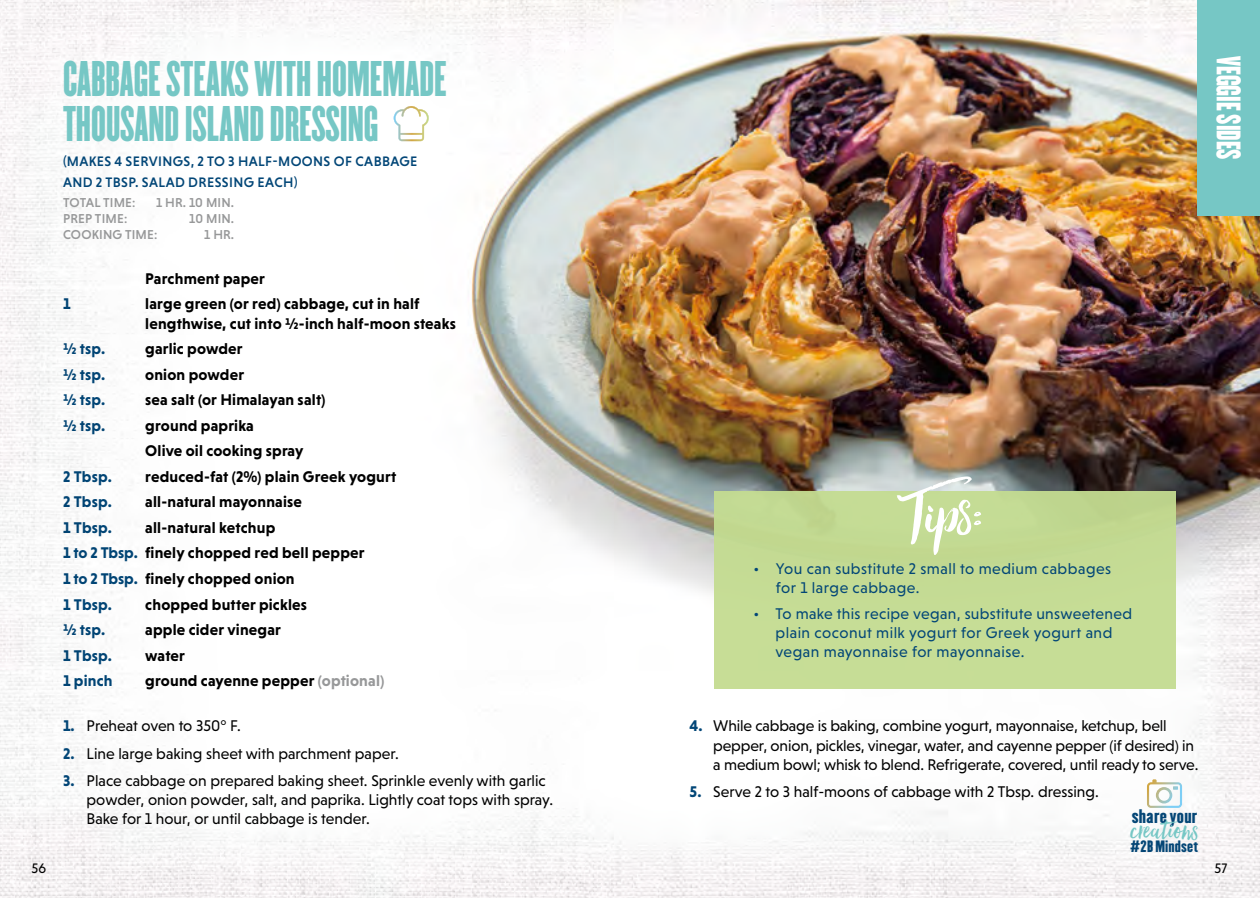
<style>
.page{position:relative;width:1260px;height:898px;background:#fff}
.page>*{position:absolute;margin:0;border:0;box-sizing:border-box;transform-origin:0 0}
.t1{font:87.5px "Hello Beautiful Alternates";color:#fff}
.t2{font:43.75px/45.5px "Champion HTF Featherweight";color:#76c7c5}
.t3{font:35px "Hello Beautiful";color:#76c7c5}
.t4{font:29.75px "Champion HTF Welterweight";color:#fff;scale:.71 1}
.t5{font:17.15px "Champion HTF Lightweight";letter-spacing:.025em;color:#044676}
.t6{font:15.75px/19.2px "Niveau Grotesk";letter-spacing:-.005em;color:#000}
.t7{font:700 15.75px/25.6px "Niveau Grotesk";letter-spacing:.01em;color:#000}
.t8{font:15.75px/19.2px "Niveau Grotesk";letter-spacing:.03em;color:#024677}
.t9{font:700 15.75px "Niveau Grotesk";letter-spacing:.01em;color:#024677}
.t10{font:14.35px "Champion HTF Lightweight";letter-spacing:.015em;color:#044676}
.t11{font:500 14px/21px "Niveau Grotesk";letter-spacing:.03em;color:#024677}
.t12{font:14px "Niveau Grotesk";color:#000}
.t13{font:500 13.12px "Niveau Grotesk";letter-spacing:.015em;color:#979899}
.s1{color:#024677}
.s2{color:#979899}
.s3{font-weight:700;color:#024677}
.s4{font-family:"Hello Beautiful"}
</style>
<div class="page">
<img style="left:0;top:0;width:614px;height:898px">
<img style="left:614px;top:0;width:646px;height:898px">
<svg style="left:394px;top:106px;width:35px;height:35px"></svg>
<div style="left:714px;top:491px;width:462px;height:198px;background:#c4dc91"></div>
<svg style="left:1147px;top:779px;width:35px;height:29px"></svg>
<div style="left:1197px;top:0;width:63px;height:216px;background:#76c7c5"></div>
<h2 class="t2" style="left:63px;top:58px;width:385px">CABBAGE STEAKS WITH HOMEMADE<br>THOUSAND ISLAND DRESSING</h2>
<p class="t11" style="left:63px;top:151px;width:356px">(MAKES 4 SERVINGS, 2 TO 3 HALF-MOONS OF CABBAGE<br>AND 2 TBSP. SALAD DRESSING EACH)</p>
<p class="t13" style="left:63px;top:195px;width:74px">TOTAL TIME:</p>
<p class="t13" style="left:156px;top:195px;width:80px">1 HR. 10 MIN.</p>
<p class="t13" style="left:63px;top:211px;width:66px">PREP TIME:</p>
<p class="t13" style="left:189px;top:211px;width:47px">10 MIN.</p>
<p class="t13" style="left:63px;top:227px;width:96px">COOKING TIME:</p>
<p class="t13" style="left:204px;top:227px;width:32px">1 HR.</p>
<p class="t7" style="left:145px;top:265px;width:121px">Parchment paper</p>
<p class="t9" style="left:63px;top:295px;width:9px">1</p>
<p class="t7" style="left:145px;top:294px;width:312px;line-height:19.2px">large green (or red) cabbage, cut in half lengthwise, cut into ½-inch half-moon steaks</p>
<p class="t9" style="left:63px;top:340px;width:44px">½ tsp.</p>
<p class="t7" style="left:145px;top:336px;width:99px">garlic powder</p>
<p class="t9" style="left:63px;top:365px;width:44px">½ tsp.</p>
<p class="t7" style="left:145px;top:361px;width:100px">onion powder</p>
<p class="t9" style="left:63px;top:391px;width:44px">½ tsp.</p>
<p class="t7" style="left:145px;top:387px;width:182px">sea salt (or Himalayan salt)</p>
<p class="t9" style="left:63px;top:416px;width:44px">½ tsp.</p>
<p class="t7" style="left:145px;top:412px;width:160px">ground paprika<br>Olive oil cooking spray</p>
<p class="t9" style="left:63px;top:467px;width:50px">2 Tbsp.</p>
<p class="t7" style="left:145px;top:463px;width:253px">reduced-fat (2%) plain Greek yogurt</p>
<p class="t9" style="left:63px;top:493px;width:50px">2 Tbsp.</p>
<p class="t7" style="left:145px;top:489px;width:158px">all-natural mayonnaise</p>
<p class="t9" style="left:63px;top:518px;width:51px">1 Tbsp.</p>
<p class="t7" style="left:63px;top:514px;width:303px;text-indent:82px">all-natural ketchup<br><span class="s1">1 to 2 Tbsp.</span> finely chopped red bell pepper<br><span class="s1">1 to 2 Tbsp.</span> finely chopped onion<br><span class="s1">1 Tbsp.</span></p>
<p class="t7" style="left:145px;top:591px;width:163px">chopped butter pickles</p>
<p class="t9" style="left:63px;top:621px;width:44px">½ tsp.</p>
<p class="t7" style="left:145px;top:617px;width:137px">apple cider vinegar</p>
<p class="t9" style="left:63px;top:646px;width:51px">1 Tbsp.</p>
<p class="t7" style="left:145px;top:642px;width:41px">water</p>
<p class="t9" style="left:63px;top:672px;width:51px">1 pinch</p>
<p class="t7" style="left:145px;top:668px;width:241px">ground cayenne pepper <span class="s2">(optional)</span></p>
<p class="t6" style="left:63px;top:716px;width:179px"><span class="s3">1.</span> Preheat oven to 350° F.</p>
<p class="t6" style="left:63px;top:743px;width:337px"><span class="s3">2.</span> Line large baking sheet with parchment paper.</p>
<p class="t6" style="left:87px;top:770px;width:468px;text-indent:-24px"><span class="s3">3.</span> Place cabbage on prepared baking sheet. Sprinkle evenly with garlic powder, onion powder, salt, and paprika. Lightly coat tops with spray.<br>Bake for 1 hour, or until cabbage is tender.</p>
<h3 class="t4" style="left:1248px;top:56px;width:147px;rotate:90deg">VEGGIE SIDES</h3>
<h1 class="t1" style="left:907px;top:473px;width:78px">Tips<span class="s4">:</span></h1>
<p class="t8" style="left:776px;top:559px;width:337px;text-indent:-22px">• You can substitute 2 small to medium cabbages for 1 large cabbage.</p>
<p class="t8" style="left:775px;top:603px;width:358px;text-indent:-22px">• To make this recipe vegan, substitute unsweetened plain coconut milk yogurt for Greek yogurt and vegan mayonnaise for mayonnaise.</p>
<p class="t6" style="left:713px;top:716px;width:487px;text-indent:-24px"><span class="s3">4.</span> While cabbage is baking, combine yogurt, mayonnaise, ketchup, bell pepper, onion, pickles, vinegar, water, and cayenne pepper (if desired) in a medium bowl; whisk to blend. Refrigerate, covered, until ready to serve.</p>
<p class="t6" style="left:690px;top:782px;width:411px"><span class="s3">5.</span> Serve 2 to 3 half-moons of cabbage with 2 Tbsp. dressing.</p>
<p class="t5" style="left:1132px;top:805px;width:67px">share your</p>
<h3 class="t3" style="left:1130px;top:809px;width:70px">creations</h3>
<p class="t10" style="left:1131px;top:836px;width:69px">#2B Mindset</p>
<p class="t12" style="left:32px;top:860px;width:16px">56</p>
<p class="t12" style="left:1215px;top:860px;width:14px">57</p>
</div>
